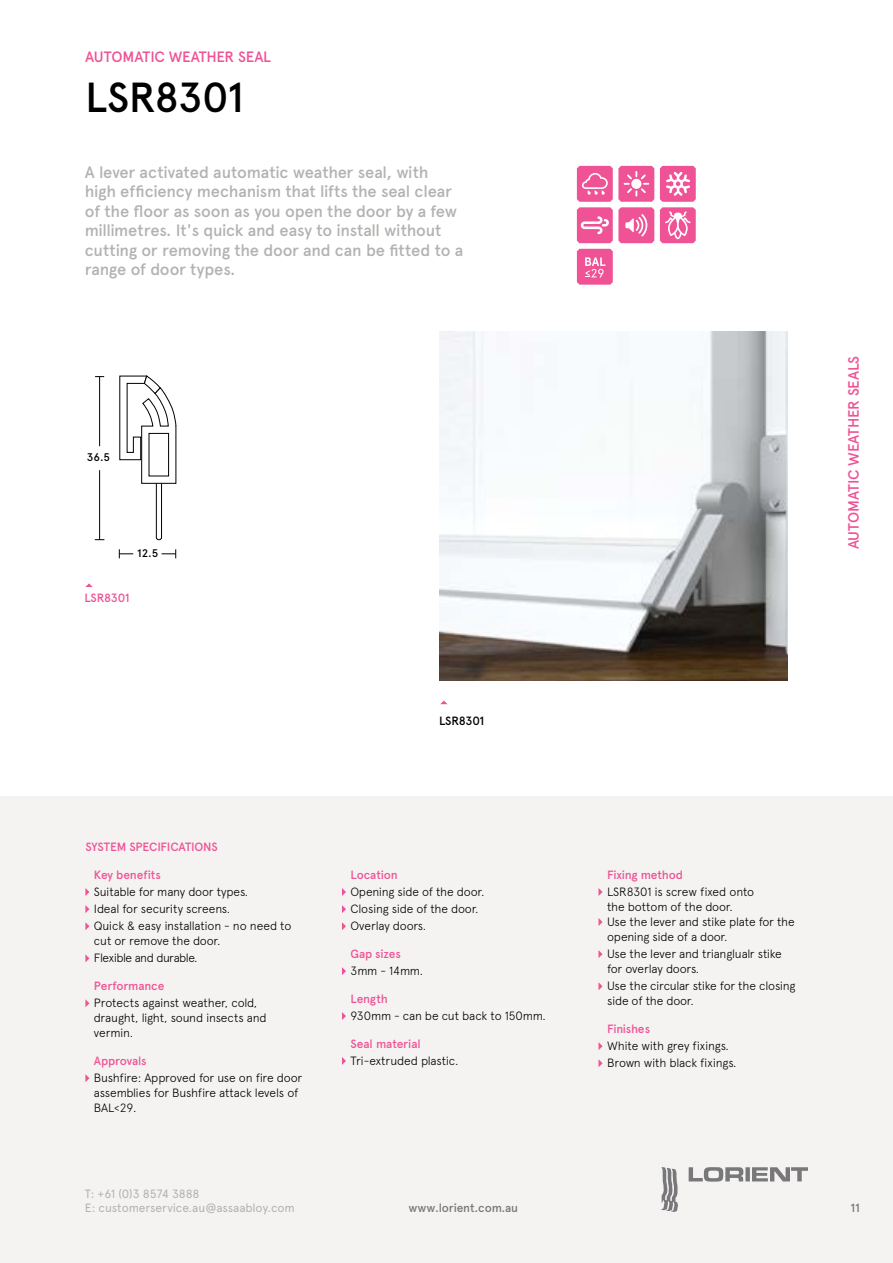
<style>
.page{position:relative;width:893px;height:1263px;background:#fff}
.page>*{position:absolute;margin:0;border:0;box-sizing:border-box;transform-origin:0 0}
.t1{font:500 42px "Apercu Pro";letter-spacing:-.02em;color:#000}
.t2{font:500 16.5px/19.5px "Apercu Pro";letter-spacing:-.015em;color:#b3b2b1}
.t3{font:500 15px "Apercu Pro";letter-spacing:-.015em;color:#ef5396}
.t4{font:300 12px/15px "Apercu Pro";letter-spacing:-.015em;color:#000}
.t5{font:500 12px "Apercu Pro";letter-spacing:-.015em;color:#ef5396}
.t6{font:12px/14.4px "Apercu Pro";letter-spacing:-.01em;color:#b3b2b1}
.t7{font:500 12px "Apercu Pro";letter-spacing:-.01em;color:#78777a}
.t8{font:500 12px "Apercu Pro";letter-spacing:-.02em;color:#000}
.t9{font:500 11.1px "Apercu Pro";color:#000}
</style>
<div class="page">
<div style="left:0;top:797px;width:893px;height:466px;background:#f4f3f2"></div>
<div style="left:156px;top:480px;width:6px;height:60px;border:1px solid #000;border-radius:2px"></div>
<svg style="left:120px;top:376px;width:56px;height:107px"></svg>
<hr style="left:99px;top:470px;width:1px;height:70px;background:#000">
<hr style="left:99px;top:377px;width:1px;height:69px;background:#000">
<svg style="left:162px;top:549px;width:14px;height:9px"></svg>
<svg style="left:119px;top:549px;width:14px;height:9px"></svg>
<svg style="left:85px;top:583px;width:8px;height:4px"></svg>
<svg style="left:440px;top:701px;width:7px;height:3px"></svg>
<svg style="left:85px;top:888px;width:4px;height:8px"></svg>
<svg style="left:85px;top:905px;width:4px;height:8px"></svg>
<svg style="left:85px;top:922px;width:4px;height:8px"></svg>
<svg style="left:85px;top:954px;width:4px;height:8px"></svg>
<svg style="left:85px;top:999px;width:4px;height:8px"></svg>
<svg style="left:85px;top:1074px;width:4px;height:8px"></svg>
<svg style="left:342px;top:888px;width:4px;height:8px"></svg>
<svg style="left:342px;top:905px;width:4px;height:8px"></svg>
<svg style="left:342px;top:922px;width:4px;height:8px"></svg>
<svg style="left:342px;top:967px;width:4px;height:8px"></svg>
<svg style="left:342px;top:1012px;width:4px;height:8px"></svg>
<svg style="left:342px;top:1057px;width:4px;height:8px"></svg>
<svg style="left:598px;top:888px;width:5px;height:8px"></svg>
<svg style="left:598px;top:918px;width:5px;height:8px"></svg>
<svg style="left:598px;top:950px;width:5px;height:8px"></svg>
<svg style="left:598px;top:982px;width:5px;height:8px"></svg>
<svg style="left:598px;top:1042px;width:5px;height:8px"></svg>
<svg style="left:598px;top:1059px;width:5px;height:8px"></svg>
<img style="left:439px;top:332px;width:349px;height:349px">
<svg style="left:660px;top:166px;width:36px;height:77px"></svg>
<svg style="left:577px;top:166px;width:77px;height:77px"></svg>
<svg style="left:577px;top:249px;width:36px;height:36px"></svg>
<svg style="left:660px;top:1167px;width:18px;height:45px"></svg>
<svg style="left:689px;top:1167px;width:119px;height:14px"></svg>
<p class="t3" style="left:85px;top:45px;width:187px">AUTOMATIC WEATHER SEAL</p>
<h1 class="t1" style="left:85px;top:66px;width:160px">LSR8301</h1>
<p class="t2" style="left:85px;top:161px;width:380px">A lever activated automatic weather seal, with high efficiency mechanism that lifts the seal clear of the floor as soon as you open the door by a few millimetres. It's quick and easy to install without cutting or removing the door and can be fitted to a range of door types.</p>
<p class="t9" style="left:87px;top:449px;width:25px">36.5</p>
<p class="t9" style="left:137px;top:545px;width:23px">12.5</p>
<p class="t5" style="left:84px;top:589px;width:47px">LSR8301</p>
<p class="t5" style="left:85px;top:838px;width:134px">SYSTEM SPECIFICATIONS</p>
<p class="t5" style="left:94px;top:866px;width:68px">Key benefits</p>
<p class="t4" style="left:94px;top:882px;width:199px;line-height:17.1px">Suitable for many door types.<br>Ideal for security screens.<br>Quick &amp; easy installation - no need to</p>
<p class="t4" style="left:94px;top:931px;width:128px;line-height:17.1px">cut or remove the door.<br>Flexible and durable.</p>
<p class="t5" style="left:94px;top:977px;width:72px">Performance</p>
<p class="t4" style="left:94px;top:994px;width:174px">Protects against weather, cold, draught, light, sound insects and vermin.</p>
<p class="t5" style="left:94px;top:1052px;width:54px">Approvals</p>
<p class="t4" style="left:94px;top:1069px;width:210px">Bushfire: Approved for use on fire door assemblies for Bushfire attack levels of<br>BAL&lt;29.</p>
<p class="t6" style="left:85px;top:1185px;width:211px">T: +61 (0)3 8574 3888<br>E: customerservice.au@assaabloy.com</p>
<p class="t8" style="left:439px;top:712px;width:47px">LSR8301</p>
<p class="t5" style="left:350px;top:866px;width:49px">Location</p>
<p class="t4" style="left:350px;top:882px;width:135px;line-height:17.1px">Opening side of the door.<br>Closing side of the door.<br>Overlay doors.</p>
<p class="t5" style="left:350px;top:945px;width:52px">Gap sizes</p>
<p class="t4" style="left:350px;top:962px;width:74px">3mm - 14mm.</p>
<p class="t5" style="left:350px;top:990px;width:39px">Length</p>
<p class="t4" style="left:350px;top:1007px;width:197px">930mm - can be cut back to 150mm.</p>
<p class="t5" style="left:350px;top:1034px;width:72px">Seal material</p>
<p class="t4" style="left:350px;top:1052px;width:110px">Tri-extruded plastic.</p>
<p class="t7" style="left:408px;top:1199px;width:111px">www.lorient.com.au</p>
<p class="t3" style="left:842px;top:549px;width:195px;rotate:-90deg">AUTOMATIC WEATHER SEALS</p>
<p class="t5" style="left:607px;top:866px;width:78px">Fixing method</p>
<p class="t4" style="left:607px;top:883px;width:189px">LSR8301 is screw fixed onto<br>the bottom of the door.<br>Use the lever and stike plate for the opening side of a door.</p>
<p class="t4" style="left:607px;top:945px;width:176px">Use the lever and trianglualr stike for overlay doors.</p>
<p class="t4" style="left:607px;top:977px;width:190px">Use the circular stike for the closing side of the door.</p>
<p class="t5" style="left:607px;top:1020px;width:45px">Finishes</p>
<p class="t4" style="left:607px;top:1036px;width:131px;line-height:17.1px">White with grey fixings.<br>Brown with black fixings.</p>
<p class="t7" style="left:850px;top:1199px;width:11px">11</p>
</div>
